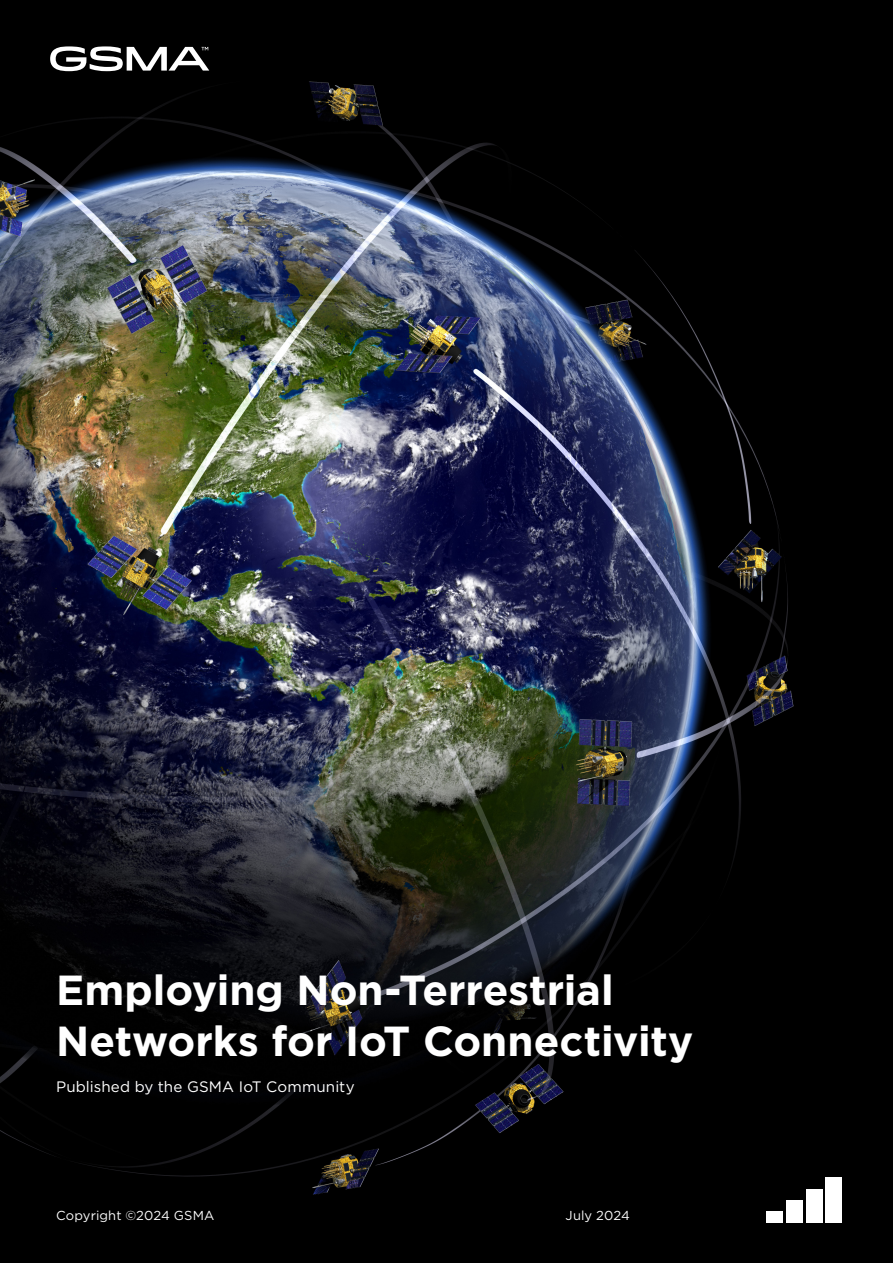
<style>
.page{position:relative;width:893px;height:1263px;background:#fff}
.page>*{position:absolute;margin:0;border:0;box-sizing:border-box;transform-origin:0 0}
.t1{font:700 42px/50.4px "Gotham";color:#fff}
.t2{font:15.15px "Gotham";letter-spacing:.01em;color:#fff}
.t3{font:12.9px "Gotham";letter-spacing:.01em;color:#fff}
</style>
<div class="page">
<img style="left:0;top:0;width:893px;height:1263px">
<svg style="left:50px;top:46px;width:159px;height:25px"></svg>
<div style="left:786px;top:1200px;width:17px;height:23px;background:#fff"></div>
<div style="left:767px;top:1211px;width:16px;height:12px;background:#fff"></div>
<div style="left:826px;top:1177px;width:16px;height:46px;background:#fff"></div>
<div style="left:806px;top:1189px;width:16px;height:34px;background:#fff"></div>
<p class="t1" style="left:56px;top:965px;width:639px">Employing Non-Terrestrial<br>Networks for IoT Connectivity</p>
<p class="t2" style="left:56px;top:1077px;width:300px">Published by the GSMA IoT Community</p>
<p class="t3" style="left:56px;top:1207px;width:160px">Copyright ©2024 GSMA</p>
<p class="t3" style="left:565px;top:1207px;width:66px">July 2024</p>
</div>
